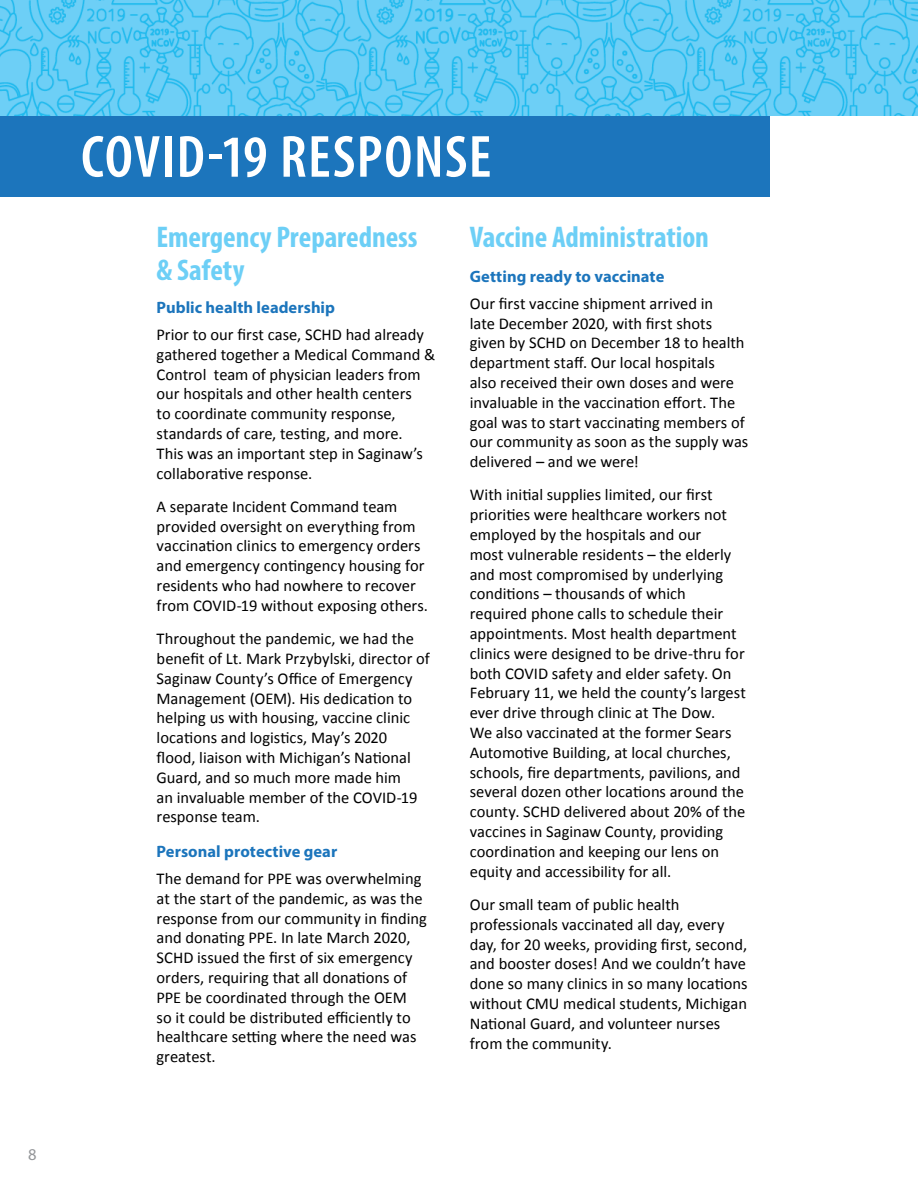
<style>
.page{position:relative;width:918px;height:1188px;background:#fff}
.page>*{position:absolute;margin:0;border:0;box-sizing:border-box;transform-origin:0 0}
.t1{font:600 condensed 60px "Myriad Pro";letter-spacing:.02em;color:#fff}
.t2{font:700 condensed 30px/33px "Myriad Pro";color:#6dcff6}
.t3{font:16.5px/19.8px "Calibri";color:#000}
.t4{font:700 16.5px "Myriad Pro";color:#1c75bc}
.t5{font:16.5px "Myriad Pro";color:#939598}
</style>
<div class="page">
<img style="left:0;top:0;width:918px;height:115px">
<div style="left:0;top:116px;width:770px;height:81px;background:#1c75bc"></div>
<p class="t5" style="left:28px;top:1144px;width:10px">8</p>
<h1 class="t1" style="left:81px;top:120px;width:412px">COVID-19 RESPONSE</h1>
<h2 class="t2" style="left:157px;top:220px;width:262px">Emergency Preparedness &amp; Safety</h2>
<p class="t4" style="left:157px;top:297px;width:180px">Public health leadership</p>
<p class="t3" style="left:157px;top:324px;width:280px">Prior to our first case, SCHD had already gathered together a Medical Command &amp; Control team of physician leaders from our hospitals and other health centers<br>to coordinate community response, standards of care, testing, and more.<br>This was an important step in Saginaw’s collaborative response.</p>
<p class="t3" style="left:157px;top:496px;width:273px">A separate Incident Command team provided oversight on everything from vaccination clinics to emergency orders and emergency contingency housing for residents who had nowhere to recover from COVID-19 without exposing others.</p>
<p class="t3" style="left:157px;top:628px;width:275px">Throughout the pandemic, we had the benefit of Lt. Mark Przybylski, director of Saginaw County’s Office of Emergency Management (OEM). His dedication to helping us with housing, vaccine clinic locations and logistics, May’s 2020 flood, liaison with Michigan’s National Guard, and so much more made him<br>an invaluable member of the COVID-19 response team.</p>
<p class="t4" style="left:157px;top:841px;width:182px">Personal protective gear</p>
<p class="t3" style="left:157px;top:868px;width:272px">The demand for PPE was overwhelming at the start of the pandemic, as was the response from our community in finding and donating PPE. In late March 2020, SCHD issued the first of six emergency orders, requiring that all donations of PPE be coordinated through the OEM<br>so it could be distributed efficiently to healthcare setting where the need was greatest.</p>
<h2 class="t2" style="left:470px;top:220px;width:241px">Vaccine Administration</h2>
<p class="t4" style="left:470px;top:266px;width:196px">Getting ready to vaccinate</p>
<p class="t3" style="left:470px;top:293px;width:280px">Our first vaccine shipment arrived in<br>late December 2020, with first shots given by SCHD on December 18 to health department staff. Our local hospitals<br>also received their own doses and were invaluable in the vaccination effort. The goal was to start vaccinating members of our community as soon as the supply was delivered – and we were!</p>
<p class="t3" style="left:470px;top:484px;width:278px">With initial supplies limited, our first priorities were healthcare workers not employed by the hospitals and our<br>most vulnerable residents – the elderly and most compromised by underlying conditions – thousands of which required phone calls to schedule their appointments. Most health department clinics were designed to be drive-thru for both COVID safety and elder safety. On February 11, we held the county’s largest ever drive through clinic at The Dow.<br>We also vaccinated at the former Sears Automotive Building, at local churches, schools, fire departments, pavilions, and several dozen other locations around the county. SCHD delivered about 20% of the vaccines in Saginaw County, providing coordination and keeping our lens on equity and accessibility for all.</p>
<p class="t3" style="left:470px;top:894px;width:279px">Our small team of public health professionals vaccinated all day, every day, for 20 weeks, providing first, second, and booster doses! And we couldn’t have done so many clinics in so many locations without CMU medical students, Michigan National Guard, and volunteer nurses from the community.</p>
</div>
